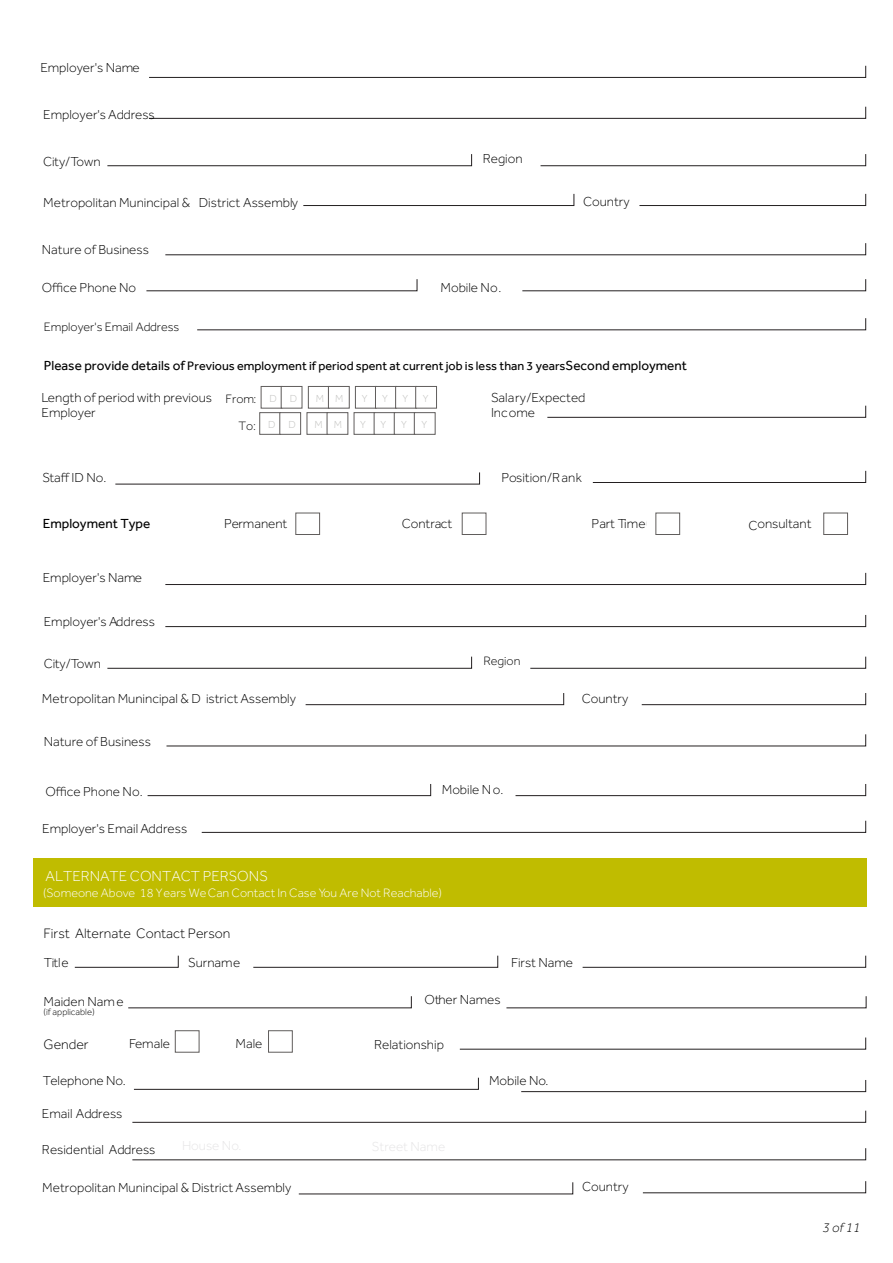
<style>
.page{position:relative;width:893px;height:1263px;background:#fff}
.page>*{position:absolute;margin:0;border:0;box-sizing:border-box;transform-origin:0 0}
.t1{font:300 15px "Effra";color:#fff}
.t2{font:300 14.1px "Effra";color:#000}
.t3{font:300 13.5px/15.1px "Effra";color:#000}
.t4{font:13.5px "Effra";color:#000}
.t5{font:italic 300 13.5px "Effra";color:#000}
.t6{font:12.6px "Effra";color:#000}
.t7{font:300 12.6px "Effra";color:#fff}
.t8{font:300 12.6px/26.4px "Effra";color:#000;text-align:right}
.t9{font:300 10.5px "Effra";color:#c0c0be}
.t10{font:300 9.45px "Effra";color:#000}
.s1{font-size:13.5px}
</style>
<div class="page">
<div style="left:33px;top:858px;width:834px;height:48px;background:#c0bc00"></div>
<svg style="left:149px;top:65px;width:717px;height:13px"></svg>
<svg style="left:149px;top:106px;width:717px;height:13px"></svg>
<svg style="left:166px;top:734px;width:700px;height:12px"></svg>
<svg style="left:201px;top:820px;width:665px;height:13px"></svg>
<svg style="left:132px;top:1110px;width:734px;height:13px"></svg>
<svg style="left:132px;top:1148px;width:734px;height:12px"></svg>
<svg style="left:298px;top:1182px;width:275px;height:12px"></svg>
<svg style="left:134px;top:1077px;width:345px;height:13px"></svg>
<svg style="left:521px;top:1080px;width:345px;height:12px"></svg>
<svg style="left:642px;top:1181px;width:224px;height:12px"></svg>
<svg style="left:165px;top:243px;width:701px;height:12px"></svg>
<svg style="left:165px;top:572px;width:701px;height:13px"></svg>
<svg style="left:165px;top:615px;width:701px;height:12px"></svg>
<svg style="left:197px;top:318px;width:669px;height:12px"></svg>
<svg style="left:107px;top:154px;width:365px;height:12px"></svg>
<svg style="left:115px;top:472px;width:365px;height:12px"></svg>
<svg style="left:107px;top:656px;width:365px;height:13px"></svg>
<svg style="left:305px;top:693px;width:259px;height:12px"></svg>
<svg style="left:147px;top:784px;width:284px;height:12px"></svg>
<svg style="left:128px;top:996px;width:284px;height:12px"></svg>
<svg style="left:506px;top:996px;width:360px;height:12px"></svg>
<svg style="left:582px;top:955px;width:284px;height:13px"></svg>
<svg style="left:253px;top:955px;width:245px;height:13px"></svg>
<svg style="left:459px;top:1037px;width:407px;height:12px"></svg>
<svg style="left:74px;top:955px;width:105px;height:13px"></svg>
<svg style="left:515px;top:784px;width:351px;height:12px"></svg>
<svg style="left:530px;top:656px;width:336px;height:13px"></svg>
<svg style="left:641px;top:693px;width:225px;height:12px"></svg>
<svg style="left:540px;top:154px;width:326px;height:12px"></svg>
<svg style="left:639px;top:193px;width:227px;height:13px"></svg>
<svg style="left:303px;top:193px;width:271px;height:13px"></svg>
<svg style="left:146px;top:279px;width:271px;height:12px"></svg>
<svg style="left:522px;top:279px;width:344px;height:12px"></svg>
<svg style="left:547px;top:405px;width:319px;height:13px"></svg>
<svg style="left:592px;top:470px;width:274px;height:13px"></svg>
<div style="left:261px;top:386px;width:21px;height:22px;background:#fff;border:1px solid #605d5c"></div>
<div style="left:281px;top:386px;width:21px;height:22px;background:#fff;border:1px solid #605d5c"></div>
<div style="left:308px;top:386px;width:22px;height:22px;background:#fff;border:1px solid #605d5c"></div>
<div style="left:328px;top:386px;width:22px;height:22px;background:#fff;border:1px solid #605d5c"></div>
<div style="left:355px;top:386px;width:22px;height:22px;background:#fff;border:1px solid #605d5c"></div>
<div style="left:375px;top:386px;width:22px;height:22px;background:#fff;border:1px solid #605d5c"></div>
<div style="left:395px;top:386px;width:22px;height:22px;background:#fff;border:1px solid #605d5c"></div>
<div style="left:415px;top:386px;width:22px;height:22px;background:#fff;border:1px solid #605d5c"></div>
<div style="left:259px;top:412px;width:22px;height:23px;background:#fff;border:1px solid #605d5c"></div>
<div style="left:279px;top:412px;width:22px;height:23px;background:#fff;border:1px solid #605d5c"></div>
<div style="left:307px;top:412px;width:21px;height:23px;background:#fff;border:1px solid #605d5c"></div>
<div style="left:327px;top:412px;width:21px;height:23px;background:#fff;border:1px solid #605d5c"></div>
<div style="left:354px;top:412px;width:21px;height:23px;background:#fff;border:1px solid #605d5c"></div>
<div style="left:374px;top:412px;width:21px;height:23px;background:#fff;border:1px solid #605d5c"></div>
<div style="left:394px;top:412px;width:21px;height:23px;background:#fff;border:1px solid #605d5c"></div>
<div style="left:414px;top:412px;width:21px;height:23px;background:#fff;border:1px solid #605d5c"></div>
<div style="left:179px;top:1140px;width:283px;height:18px;background:#fff;border-radius:4px"></div>
<div style="left:295px;top:513px;width:25px;height:22px;border:1px solid #605d5c"></div>
<div style="left:268px;top:1030px;width:25px;height:22px;border:1px solid #605d5c"></div>
<div style="left:175px;top:1030px;width:24px;height:22px;border:1px solid #605d5c"></div>
<div style="left:462px;top:513px;width:24px;height:22px;border:1px solid #605d5c"></div>
<div style="left:655px;top:513px;width:25px;height:22px;border:1px solid #605d5c"></div>
<div style="left:823px;top:513px;width:25px;height:22px;border:1px solid #605d5c"></div>
<p class="t3" style="left:40px;top:60px;width:101px">Employer's Name</p>
<p class="t3" style="left:43px;top:107px;width:113px">Employer's Address</p>
<p class="t3" style="left:43px;top:154px;width:59px">City/Town</p>
<p class="t3" style="left:483px;top:151px;width:41px">Region</p>
<p class="t3" style="left:43px;top:195px;width:256px">Metropolitan Munincipal &amp; District Assembly</p>
<p class="t3" style="left:42px;top:242px;width:109px">Nature of Business</p>
<p class="t3" style="left:42px;top:279px;width:96px">Office Phone No</p>
<p class="t3" style="left:440px;top:279px;width:63px">Mobile No.</p>
<p class="t3" style="left:583px;top:194px;width:48px">Country</p>
<p class="t8" style="left:44px;top:313px;width:137px">Employer's Email Address</p>
<p class="t6" style="left:44px;top:358px;width:645px"><span class="s1">Please provide details of</span> Previous employment if period spent at current job is less than 3 years<span class="s1">Second employment</span></p>
<p class="t3" style="left:41px;top:390px;width:172px">Length of period with previous<br>Employer</p>
<p class="t3" style="left:491px;top:390px;width:96px">Salary/Expected<br>Income</p>
<p class="t8" style="left:226px;top:386px;width:32px">From:<br>To:</p>
<p class="t9" style="left:270px;top:393px;width:29px">D D</p>
<p class="t9" style="left:316px;top:393px;width:29px">M M</p>
<p class="t9" style="left:362px;top:393px;width:7px">Y</p>
<p class="t9" style="left:382px;top:393px;width:7px">Y</p>
<p class="t9" style="left:403px;top:393px;width:7px">Y</p>
<p class="t9" style="left:423px;top:393px;width:7px">Y</p>
<p class="t9" style="left:268px;top:419px;width:29px">D D</p>
<p class="t9" style="left:314px;top:419px;width:29px">M M</p>
<p class="t9" style="left:360px;top:419px;width:7px">Y</p>
<p class="t9" style="left:381px;top:419px;width:7px">Y</p>
<p class="t9" style="left:401px;top:419px;width:7px">Y</p>
<p class="t9" style="left:422px;top:419px;width:7px">Y</p>
<p class="t3" style="left:43px;top:470px;width:65px">Staff ID No.</p>
<p class="t3" style="left:501px;top:470px;width:82px">Position/Rank</p>
<p class="t4" style="left:43px;top:516px;width:109px">Employment Type</p>
<p class="t3" style="left:224px;top:516px;width:65px">Permanent</p>
<p class="t3" style="left:402px;top:516px;width:52px">Contract</p>
<p class="t3" style="left:592px;top:516px;width:65px">Part TimeC</p>
<p class="t3" style="left:748px;top:516px;width:64px">Consultant</p>
<p class="t3" style="left:43px;top:569px;width:101px">Employer's Name</p>
<p class="t3" style="left:44px;top:613px;width:113px">Employer's Address</p>
<p class="t3" style="left:44px;top:656px;width:59px">City/Town</p>
<p class="t8" style="left:483px;top:647px;width:39px">Region</p>
<p class="t3" style="left:42px;top:691px;width:256px">Metropolitan Munincipal &amp; D istrict Assembly</p>
<p class="t3" style="left:582px;top:690px;width:48px">Country</p>
<p class="t3" style="left:44px;top:734px;width:109px">Nature of Business</p>
<p class="t3" style="left:45px;top:784px;width:99px">Office Phone No.</p>
<p class="t3" style="left:442px;top:782px;width:63px">Mobile No.</p>
<p class="t3" style="left:42px;top:821px;width:147px">Employer's Email Address</p>
<p class="t1" style="left:46px;top:867px;width:224px">ALTERNATE CONTACT PERSONS</p>
<p class="t7" style="left:43px;top:886px;width:401px">(Someone Above 18 Years We Can Contact In Case You Are Not Reachable)</p>
<p class="t2" style="left:44px;top:925px;width:188px">First Alternate Contact Person</p>
<p class="t3" style="left:44px;top:955px;width:27px">Title</p>
<p class="t3" style="left:44px;top:993px;width:82px">Maiden Name</p>
<p class="t10" style="left:44px;top:1007px;width:53px">(if applicable)</p>
<p class="t3" style="left:188px;top:955px;width:54px">Surname</p>
<p class="t3" style="left:511px;top:955px;width:63px">First Name</p>
<p class="t3" style="left:424px;top:992px;width:78px">Other Names</p>
<p class="t2" style="left:44px;top:1036px;width:47px">Gender</p>
<p class="t3" style="left:129px;top:1036px;width:43px">Female</p>
<p class="t3" style="left:236px;top:1036px;width:28px">Male</p>
<p class="t3" style="left:374px;top:1037px;width:71px">Relationship</p>
<p class="t3" style="left:43px;top:1073px;width:84px">Telephone No.</p>
<p class="t3" style="left:489px;top:1073px;width:61px">Mobile No.</p>
<p class="t3" style="left:42px;top:1106px;width:82px">Email Address</p>
<p class="t3" style="left:42px;top:1141px;width:115px">Residential Address</p>
<p class="t3" style="left:42px;top:1180px;width:250px">Metropolitan Munincipal &amp; District Assembly</p>
<p class="t3" style="left:582px;top:1179px;width:48px">Country</p>
<p class="t5" style="left:822px;top:1219px;width:40px">3 of 11</p>
</div>
